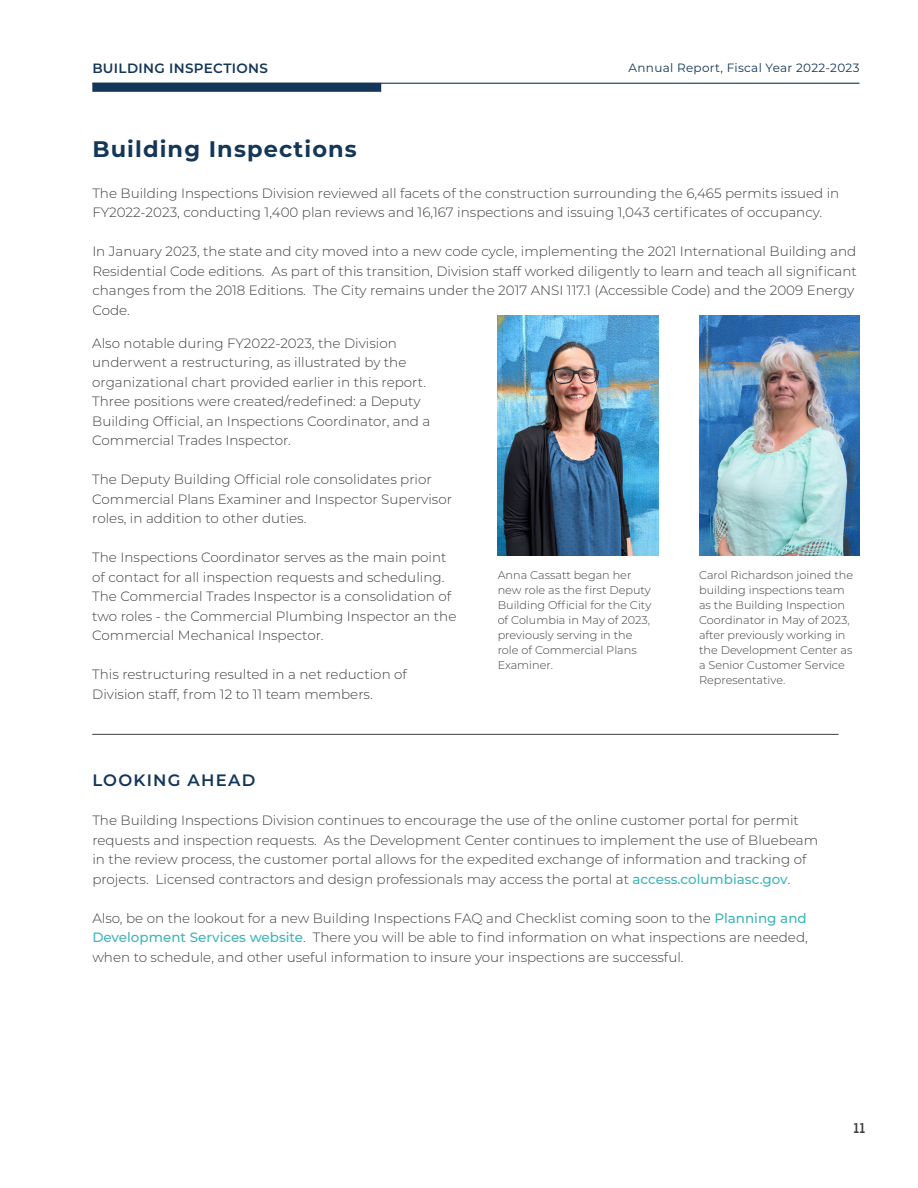
<style>
.page{position:relative;width:918px;height:1188px;background:#fff}
.page>*{position:absolute;margin:0;border:0;box-sizing:border-box;transform-origin:0 0}
.Heading_1_-_BODY_Nav{font:700 22.5px "Montserrat";letter-spacing:.05em;color:#143759}
.Body_Copy{font:600 16.5px "Montserrat";letter-spacing:.075em;color:#143759}
.Body_Copy-2{font:300 13.5px/19.5px "Montserrat";color:#3e3e3f}
.t1{font:600 13.5px "Montserrat";letter-spacing:.025em;color:#143759}
.t2{font:700 13.5px "News Cycle";color:#3e3e3f}
.t3{font:12px "Montserrat";letter-spacing:.025em;color:#143759}
.t4{font:300 11.25px/15px "Montserrat";color:#3e3e3f}
.s1{font-weight:500;color:#40b5ba}
</style>
<div class="page">
<div style="left:92px;top:83px;width:289px;height:9px;background:#143759"></div>
<hr style="left:92px;top:83px;width:768px;height:1px;background:#143759">
<hr style="left:92px;top:734px;width:747px;height:1px;background:#3e3e3f">
<img style="left:498px;top:315px;width:160px;height:241px">
<img style="left:699px;top:315px;width:161px;height:241px">
<p class="t1" style="left:92px;top:59px;width:177px">BUILDING INSPECTIONS</p>
<p class="Heading_1_-_BODY_Nav" style="left:92px;top:133px;width:266px">Building Inspections</p>
<p class="t3" style="left:629px;top:59px;width:232px">Annual Report, Fiscal Year 2022-2023</p>
<p class="Body_Copy-2" style="left:92px;top:183px;width:748px">The Building Inspections Division reviewed all facets of the construction surrounding the 6,465 permits issued in<br>FY2022-2023, conducting 1,400 plan reviews and 16,167 inspections and issuing 1,043 certificates of occupancy.</p>
<p class="Body_Copy-2" style="left:92px;top:241px;width:766px">In January 2023, the state and city moved into a new code cycle, implementing the 2021 International Building and Residential Code editions. As part of this transition, Division staff worked diligently to learn and teach all significant changes from the 2018 Editions. The City remains under the 2017 ANSI 117.1 (Accessible Code) and the 2009 Energy Code.</p>
<p class="Body_Copy-2" style="left:92px;top:333px;width:340px">Also notable during FY2022-2023, the Division underwent a restructuring, as illustrated by the organizational chart provided earlier in this report.<br>Three positions were created/redefined: a Deputy Building Official, an Inspections Coordinator, and a Commercial Trades Inspector.</p>
<p class="Body_Copy-2" style="left:92px;top:469px;width:361px">The Deputy Building Official role consolidates prior<br>Commercial Plans Examiner and Inspector Supervisor roles, in addition to other duties.</p>
<p class="Body_Copy-2" style="left:92px;top:547px;width:356px">The Inspections Coordinator serves as the main point of contact for all inspection requests and scheduling.</p>
<p class="Body_Copy-2" style="left:92px;top:586px;width:366px">The Commercial Trades Inspector is a consolidation of two roles - the Commercial Plumbing Inspector an the<br>Commercial Mechanical Inspector.</p>
<p class="Body_Copy-2" style="left:92px;top:664px;width:317px">This restructuring resulted in a net reduction of<br>Division staff, from 12 to 11 team members.</p>
<p class="t4" style="left:498px;top:567px;width:155px">Anna Cassatt began her new role as the first Deputy<br>Building Official for the City of Columbia in May of 2023, previously serving in the role of Commercial Plans<br>Examiner.</p>
<p class="t4" style="left:699px;top:567px;width:156px">Carol Richardson joined the building inspections team as the Building Inspection<br>Coordinator in May of 2023, after previously working in the Development Center as a Senior Customer Service<br>Representative.</p>
<p class="Body_Copy" style="left:92px;top:769px;width:165px">LOOKING AHEAD</p>
<p class="Body_Copy-2" style="left:92px;top:810px;width:727px">The Building Inspections Division continues to encourage the use of the online customer portal for permit requests and inspection requests. As the Development Center continues to implement the use of Bluebeam in the review process, the customer portal allows for the expedited exchange of information and tracking of projects. Licensed contractors and design professionals may access the portal at <span class="s1">access.columbiasc.gov</span>.</p>
<p class="Body_Copy-2" style="left:92px;top:908px;width:717px;text-align:justify">Also, be on the lookout for a new Building Inspections FAQ and Checklist coming soon to the <span class="s1">Planning and Development Services website</span>. There you will be able to find information on what inspections are needed, when to schedule, and other useful information to insure your inspections are successful.</p>
<p class="t2" style="left:854px;top:1116px;width:13px">11</p>
</div>
